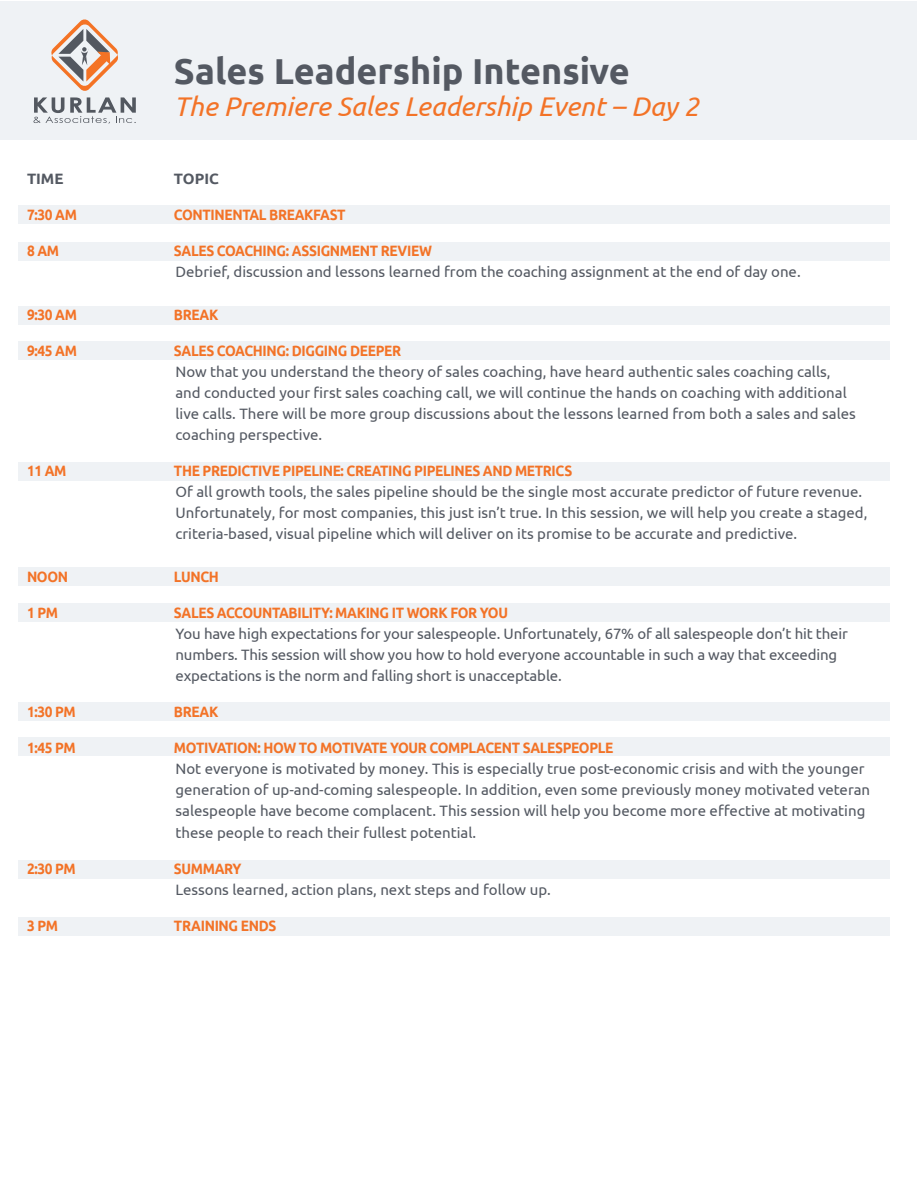
<style>
.page{position:relative;width:918px;height:1188px;background:#fff}
.page>*{position:absolute;margin:0;border:0;box-sizing:border-box;transform-origin:0 0}
.t1{font:700 36px "Ubuntu";color:#545962}
.t2{font:italic 27px "Ubuntu";color:#f37327}
.t3{font:15px/21px "Ubuntu";color:#545962}
.t4{font:700 15px "Ubuntu";letter-spacing:-.025em;color:#f37327;scale:.91 1}
.t5{font:700 15px "Ubuntu";color:#545962}
</style>
<div class="page">
<div style="left:18px;top:917px;width:872px;height:18px;background:#eff2f5"></div>
<div style="left:18px;top:206px;width:872px;height:18px;background:#eff2f5"></div>
<div style="left:18px;top:242px;width:872px;height:18px;background:#eff2f5"></div>
<div style="left:18px;top:306px;width:872px;height:19px;background:#eff2f5"></div>
<div style="left:18px;top:342px;width:872px;height:18px;background:#eff2f5"></div>
<div style="left:18px;top:463px;width:872px;height:18px;background:#eff2f5"></div>
<div style="left:18px;top:567px;width:872px;height:18px;background:#eff2f5"></div>
<div style="left:18px;top:604px;width:872px;height:18px;background:#eff2f5"></div>
<div style="left:18px;top:702px;width:872px;height:19px;background:#eff2f5"></div>
<div style="left:18px;top:738px;width:872px;height:18px;background:#eff2f5"></div>
<div style="left:18px;top:860px;width:872px;height:18px;background:#eff2f5"></div>
<div style="left:1px;top:1px;width:916px;height:139px;background:#eff2f5"></div>
<svg style="left:51px;top:19px;width:67px;height:72px"></svg>
<svg style="left:33px;top:97px;width:103px;height:27px"></svg>
<h1 class="t1" style="left:174px;top:49px;width:458px">SALES LEADERSHIP I NTENSIVE</h1>
<h2 class="t2" style="left:174px;top:90px;width:527px">The Premiere Sales Leadership Event – Day 2</h2>
<p class="t5" style="left:27px;top:170px;width:38px">TIME</p>
<p class="t5" style="left:174px;top:170px;width:46px">TOPIC</p>
<p class="t4" style="left:27px;top:206px;width:56px">7:30 AM</p>
<p class="t4" style="left:174px;top:206px;width:187px">CONTINENTAL BREAKFAST</p>
<p class="t4" style="left:27px;top:242px;width:19px">8 AMS</p>
<p class="t4" style="left:182px;top:242px;width:277px">ALES COACHING: ASSIGNMENT REVIEW</p>
<p class="t3" style="left:176px;top:261px;width:627px">Debrief, discussion and lessons learned from the coaching assignment at the end of day one.</p>
<p class="t4" style="left:27px;top:306px;width:38px">9:30 AMB</p>
<p class="t4" style="left:183px;top:306px;width:41px">REAK</p>
<p class="t4" style="left:27px;top:342px;width:38px">9:45 AMS</p>
<p class="t4" style="left:182px;top:342px;width:243px">ALES COACHING: DIGGING DEEPER</p>
<p class="t3" style="left:176px;top:361px;width:682px">Now that you understand the theory of sales coaching, have heard authentic sales coaching calls, and conducted your first sales coaching call, we will continue the hands on coaching with additional live calls. There will be more group discussions about the lessons learned from both a sales and sales coaching perspective.</p>
<p class="t4" style="left:27px;top:462px;width:38px">11 AM</p>
<p class="t4" style="left:174px;top:462px;width:439px">THE PREDICTIVE PIPELINE: CREATING PIPELINES AND METRICS</p>
<p class="t3" style="left:176px;top:481px;width:693px">Of all growth tools, the sales pipeline should be the single most accurate predictor of future revenue.<br>Unfortunately, for most companies, this just isn’t true. In this session, we will help you create a staged, criteria-based, visual pipeline which will deliver on its promise to be accurate and predictive.</p>
<p class="t4" style="left:27px;top:568px;width:109px">NOON L</p>
<p class="t4" style="left:181px;top:568px;width:43px">UNCH</p>
<p class="t4" style="left:27px;top:604px;width:36px">1 PM</p>
<p class="t4" style="left:174px;top:604px;width:369px">SALES ACCOUNTABI LITY: MAKI NG IT WORK FOR YOU</p>
<p class="t3" style="left:176px;top:623px;width:674px">You have high expectations for your salespeople. Unfortunately, 67% of all salespeople don’t hit their numbers. This session will show you how to hold everyone accountable in such a way that exceeding expectations is the norm and falling short is unacceptable.</p>
<p class="t4" style="left:27px;top:703px;width:38px">1:30 PMB</p>
<p class="t4" style="left:183px;top:703px;width:41px">REAK</p>
<p class="t4" style="left:27px;top:739px;width:55px">1:45 PM</p>
<p class="t4" style="left:174px;top:739px;width:484px">MOTIVATI ON: H OW TO MOTIVATE YOUR COMPLACENT SALESPEOPLE</p>
<p class="t3" style="left:176px;top:758px;width:696px">Not everyone is motivated by money. This is especially true post-economic crisis and with the younger generation of up-and-coming salespeople. In addition, even some previously money motivated veteran salespeople have become complacent. This session will help you become more effective at motivating</p>
<p class="t3" style="left:176px;top:822px;width:302px">these people to reach their fullest potential.</p>
<p class="t4" style="left:27px;top:860px;width:55px">2:30 PM</p>
<p class="t4" style="left:174px;top:860px;width:32px">SUMMA</p>
<p class="t4" style="left:224px;top:860px;width:21px">RY</p>
<p class="t3" style="left:176px;top:879px;width:377px">Lessons learned, action plans, next steps and follow up.</p>
<p class="t4" style="left:27px;top:917px;width:20px">3 PM</p>
<p class="t4" style="left:174px;top:917px;width:114px">TRAINING ENDS</p>
</div>
